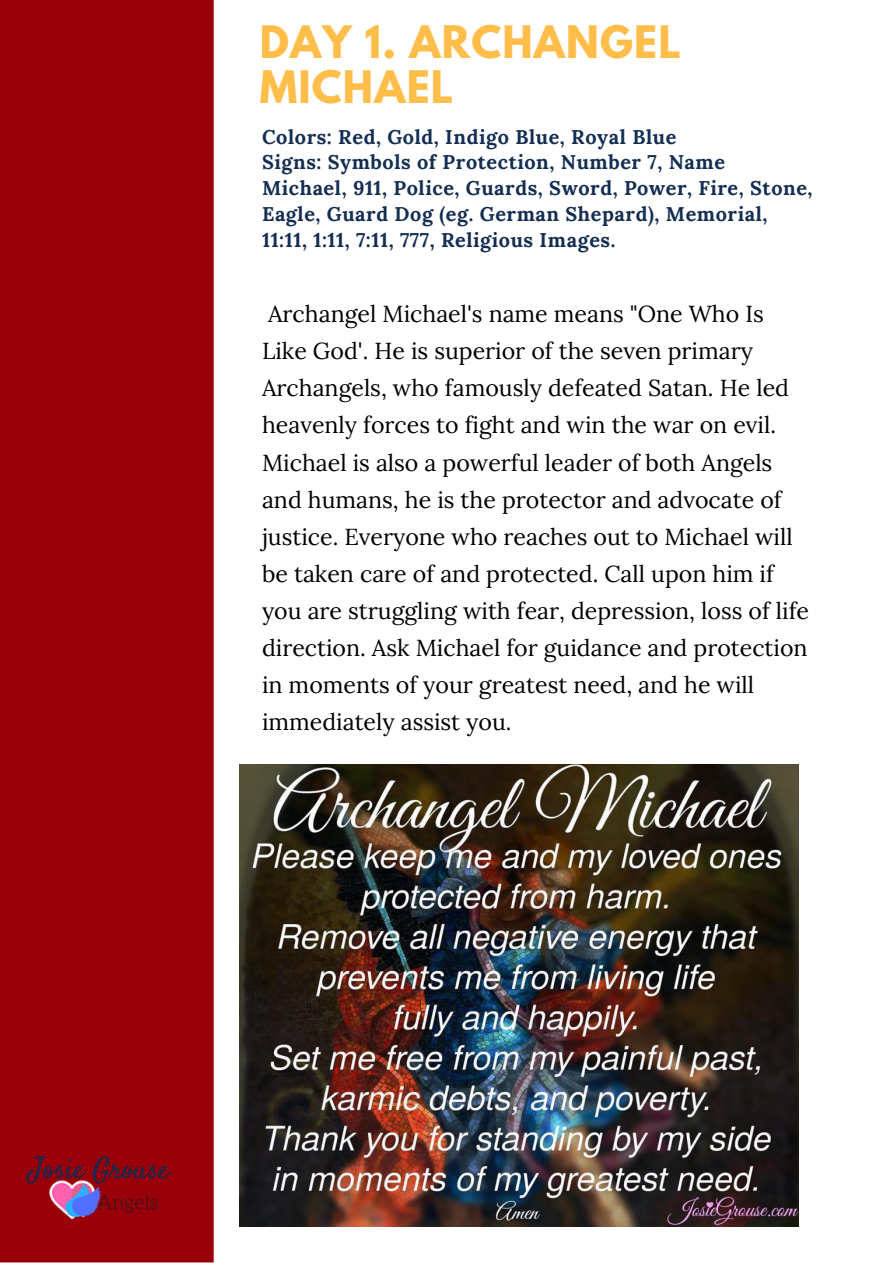
<style>
.page{position:relative;width:893px;height:1263px;background:#fff}
.page>*{position:absolute;margin:0;border:0;box-sizing:border-box;transform-origin:0 0}
.t1{font:700 39.6px/45px "League Spartan";letter-spacing:.03em;color:#ffbd4a}
.t2{font:23.1px/37px "Lora";color:#000}
.t3{font:700 19.8px/25.8px "Lora";letter-spacing:.03em;color:#142e52}
</style>
<div class="page">
<div style="left:0;top:0;width:214px;height:1262px;background:#9a0009"></div>
<img style="left:239px;top:764px;width:559px;height:462px">
<img style="left:10px;top:1141px;width:189px;height:86px">
<h1 class="t1" style="left:260px;top:25px;width:422px">DAY 1. ARCHANGEL<br>MICHAEL</h1>
<p class="t3" style="left:262px;top:123px;width:552px">Colors: Red, Gold, Indigo Blue, Royal Blue<br>Signs: Symbols of Protection, Number 7, Name Michael, 911, Police, Guards, Sword, Power, Fire, Stone, Eagle, Guard Dog (eg. German Shepard), Memorial, 11:11, 1:11, 7:11, 777, Religious Images.</p>
<p class="t2" style="left:262px;top:296px;width:548px">Archangel Michael's name means "One Who Is<br>Like God'. He is superior of the seven primary Archangels, who famously defeated Satan. He led heavenly forces to fight and win the war on evil.<br>Michael is also a powerful leader of both Angels and humans, he is the protector and advocate of justice. Everyone who reaches out to Michael will be taken care of and protected. Call upon him if you are struggling with fear, depression, loss of life direction. Ask Michael for guidance and protection in moments of your greatest need, and he will immediately assist you.</p>
</div>
